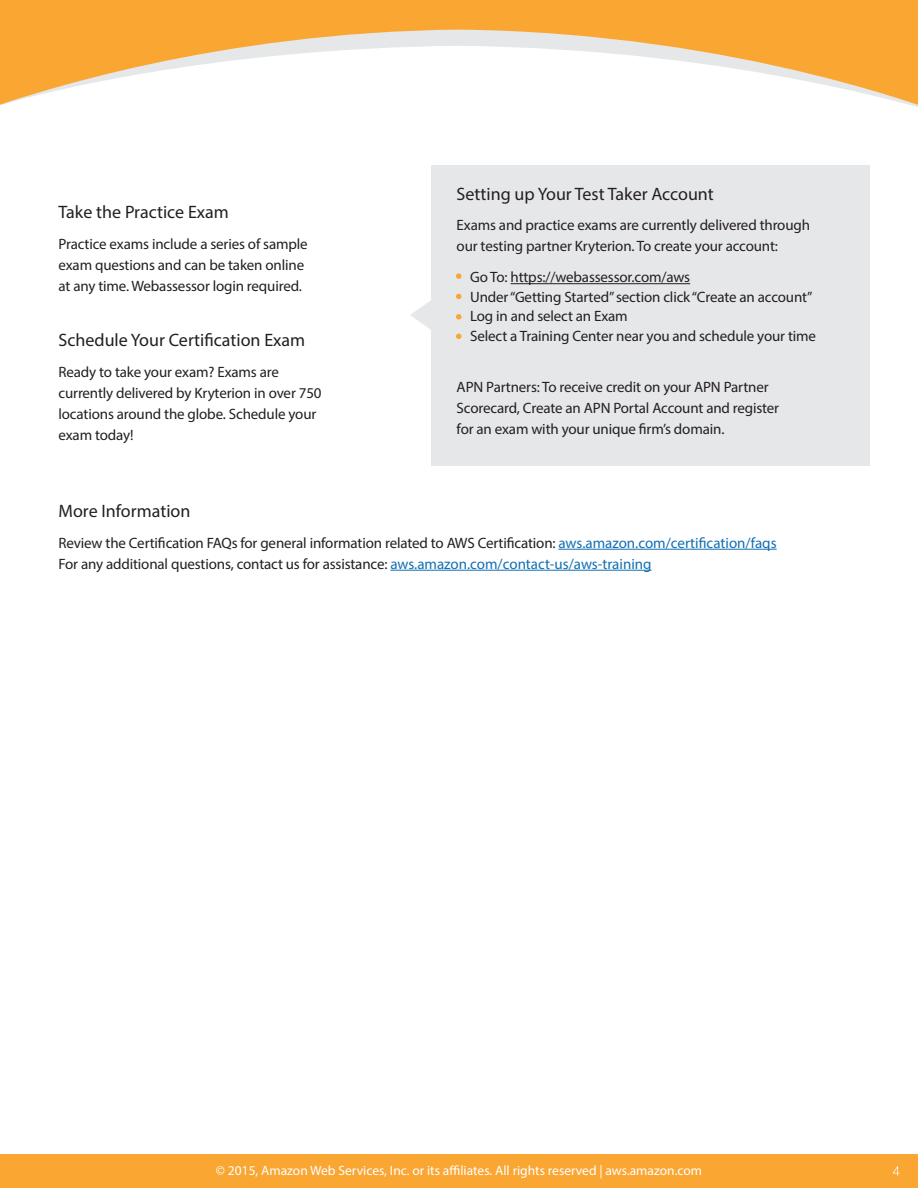
<style>
.page{position:relative;width:918px;height:1188px;background:#fff}
.page>*{position:absolute;margin:0;border:0;box-sizing:border-box;transform-origin:0 0}
.t1{font:18px "Myriad Pro";color:#231f20}
.t2{font:15px/21px "Myriad Pro";letter-spacing:-.01em;color:#231f20}
.t3{font:13.5px "Myriad Pro";color:#fff}
.s1{color:#106fb4}
</style>
<div class="page">
<div style="left:0;top:1154px;width:918px;height:34px;background:#faa633"></div>
<svg style="left:893px;top:1166px;width:6px;height:10px"></svg>
<div style="left:431px;top:165px;width:439px;height:300px;background:#e6e7e9"></div>
<svg style="left:411px;top:301px;width:20px;height:29px"></svg>
<svg style="left:456px;top:273px;width:5px;height:6px"></svg>
<svg style="left:456px;top:294px;width:5px;height:5px"></svg>
<svg style="left:456px;top:314px;width:5px;height:6px"></svg>
<svg style="left:456px;top:334px;width:5px;height:5px"></svg>
<hr style="left:511px;top:283px;width:179px;height:1px;background:#231f20">
<hr style="left:559px;top:549px;width:218px;height:1px;background:#106fb4">
<hr style="left:390px;top:570px;width:262px;height:1px;background:#106fb4">
<svg style="left:0;top:0;width:918px;height:107px;fill:#faa633"></svg>
<p class="t1" style="left:58px;top:201px;width:172px">Take the Practice Exam</p>
<p class="t2" style="left:58px;top:233px;width:251px">Practice exams include a series of sample exam questions and can be taken online at any time. Webassessor login required.</p>
<p class="t1" style="left:58px;top:329px;width:248px">Schedule Your Certification Exam</p>
<p class="t2" style="left:58px;top:361px;width:265px">Ready to take your exam? Exams are currently delivered by Kryterion in over 750 locations around the globe. Schedule your exam today!</p>
<p class="t1" style="left:58px;top:500px;width:133px">More Information</p>
<p class="t1" style="left:457px;top:183px;width:259px">Setting up Your Test Taker Account</p>
<p class="t2" style="left:457px;top:214px;width:355px">Exams and practice exams are currently delivered through our testing partner Kryterion. To create your account:</p>
<p class="t2" style="left:470px;top:266px;width:222px">Go To: https://webassessor.com/aws</p>
<p class="t2" style="left:470px;top:286px;width:344px">Under “Getting Started” section click “Create an account”</p>
<p class="t2" style="left:470px;top:305px;width:159px">Log in and select an Exam</p>
<p class="t2" style="left:470px;top:325px;width:347px">Select a Training Center near you and schedule your time</p>
<p class="t2" style="left:457px;top:376px;width:324px">APN Partners: To receive credit on your APN Partner<br>Scorecard, Create an APN Portal Account and register for an exam with your unique firm’s domain.</p>
<p class="t2" style="left:58px;top:532px;width:720px">Review the Certification FAQs for general information related to AWS Certification: <span class="s1">aws.amazon.com/certification/faqs</span></p>
<p class="t2" style="left:58px;top:553px;width:595px">For any additional questions, contact us for assistance: <span class="s1">aws.amazon.com/contact-us/aws-training</span></p>
<p class="t3" style="left:216px;top:1162px;width:488px">© 2015, Amazon Web Services, Inc. or its affiliates. All rights reserved | aws.amazon.com</p>
</div>
